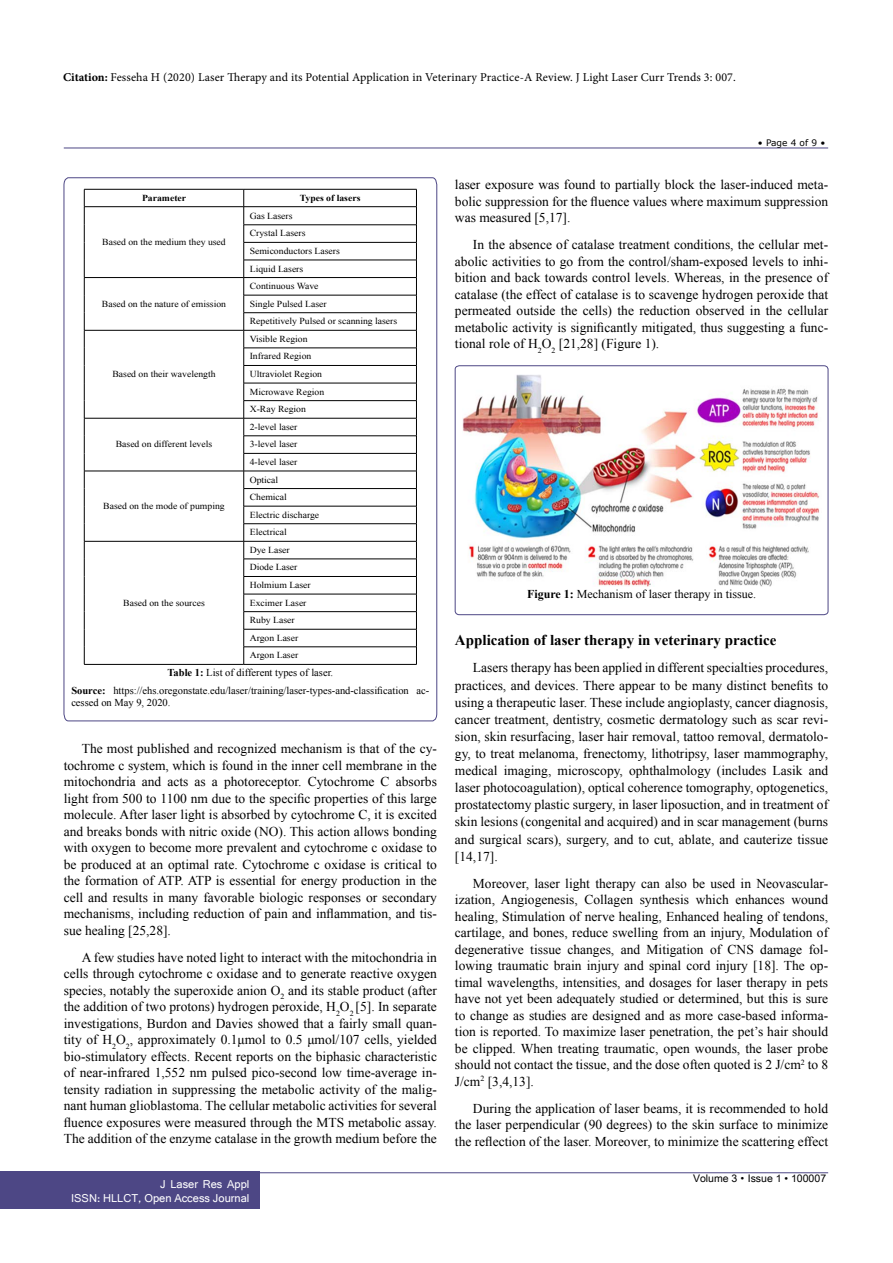
<style>
.page{position:relative;width:893px;height:1263px;background:#fff}
.page>*{position:absolute;margin:0;border:0;box-sizing:border-box;transform-origin:0 0}
.t1{font:700 15px "Times New Roman";color:#000}
.t2{font:13.5px/16.5px "Times New Roman";color:#000;text-align:justify}
.t3{font:12px "Minion Pro";letter-spacing:.01em;color:#000}
.t4{font:12px/14.2px "Shruti";color:#fff;text-align:right}
.t5{font:12px "Times New Roman";color:#000}
.t6{font:10.5px/18px "Times New Roman";color:#000;text-align:center}
.t7{font:10.5px "Arial Unicode MS";color:#000}
.t8{font:9.15px/17.5px "Times New Roman";color:#000;scale:1.06 1}
.t9{font:700 9.15px "Times New Roman";color:#000;scale:1.06 1}
.t10{font:9px "MS Reference Sans Serif";color:#000}
.s1{font-weight:700}
.s2{font-family:"Batang"}
</style>
<div class="page">
<hr style="left:64px;top:148px;width:764px;height:1px;background:#4d4785">
<hr style="left:64px;top:1172px;width:764px;height:1px;background:#4d4785">
<div style="left:0;top:1171px;width:259px;height:38px;background:#4d4785"></div>
<svg style="left:64px;top:177px;width:373px;height:544px"></svg>
<hr style="left:84px;top:189px;width:160px;height:1px;background:#000">
<hr style="left:244px;top:189px;width:173px;height:1px;background:#000">
<hr style="left:84px;top:206px;width:160px;height:1px;background:#000">
<hr style="left:244px;top:206px;width:173px;height:1px;background:#000">
<hr style="left:244px;top:225px;width:173px;height:1px;background:#000">
<hr style="left:244px;top:242px;width:173px;height:1px;background:#000">
<hr style="left:244px;top:260px;width:173px;height:1px;background:#000">
<hr style="left:84px;top:277px;width:160px;height:1px;background:#000">
<hr style="left:244px;top:277px;width:173px;height:1px;background:#000">
<hr style="left:244px;top:295px;width:173px;height:1px;background:#000">
<hr style="left:244px;top:312px;width:173px;height:1px;background:#000">
<hr style="left:84px;top:330px;width:160px;height:1px;background:#000">
<hr style="left:244px;top:330px;width:173px;height:1px;background:#000">
<hr style="left:244px;top:348px;width:173px;height:1px;background:#000">
<hr style="left:244px;top:365px;width:173px;height:1px;background:#000">
<hr style="left:244px;top:383px;width:173px;height:1px;background:#000">
<hr style="left:244px;top:400px;width:173px;height:1px;background:#000">
<hr style="left:84px;top:418px;width:160px;height:1px;background:#000">
<hr style="left:244px;top:418px;width:173px;height:1px;background:#000">
<hr style="left:244px;top:436px;width:173px;height:1px;background:#000">
<hr style="left:244px;top:453px;width:173px;height:1px;background:#000">
<hr style="left:84px;top:471px;width:160px;height:1px;background:#000">
<hr style="left:244px;top:471px;width:173px;height:1px;background:#000">
<hr style="left:244px;top:488px;width:173px;height:1px;background:#000">
<hr style="left:244px;top:506px;width:173px;height:1px;background:#000">
<hr style="left:244px;top:523px;width:173px;height:1px;background:#000">
<hr style="left:84px;top:541px;width:160px;height:1px;background:#000">
<hr style="left:244px;top:541px;width:173px;height:1px;background:#000">
<hr style="left:244px;top:559px;width:173px;height:1px;background:#000">
<hr style="left:244px;top:576px;width:173px;height:1px;background:#000">
<hr style="left:244px;top:594px;width:173px;height:1px;background:#000">
<hr style="left:244px;top:611px;width:173px;height:1px;background:#000">
<hr style="left:244px;top:629px;width:173px;height:1px;background:#000">
<svg style="left:84px;top:189px;width:1px;height:475px"></svg>
<hr style="left:244px;top:646px;width:173px;height:1px;background:#000">
<svg style="left:243px;top:189px;width:1px;height:475px"></svg>
<svg style="left:416px;top:189px;width:1px;height:475px"></svg>
<hr style="left:84px;top:664px;width:160px;height:1px;background:#000">
<hr style="left:244px;top:664px;width:173px;height:1px;background:#000">
<svg style="left:455px;top:365px;width:373px;height:250px"></svg>
<img style="left:462px;top:374px;width:360px;height:212px">
<p class="t3" style="left:63px;top:69px;width:674px"><span class="s1">Citation:</span> Fesseha H (2020) Laser Therapy and its Potential Application in Veterinary Practice-A Review. J Light Laser Curr Trends 3: 007.</p>
<p class="t10" style="left:758px;top:137px;width:69px">• Page 4 of 9 •</p>
<p class="t9" style="left:142px;top:191px;width:43px">Parameter</p>
<p class="t9" style="left:300px;top:191px;width:59px">Types of lasers</p>
<p class="t8" style="left:102px;top:233px;width:118px">Based on the medium they used</p>
<p class="t8" style="left:250px;top:206px;width:87px">Gas Lasers<br>Crystal Lasers<br>Semiconductors Lasers<br>Liquid Lasers</p>
<p class="t8" style="left:102px;top:295px;width:119px">Based on the nature of emission</p>
<p class="t8" style="left:112px;top:365px;width:99px">Based on their wavelength</p>
<p class="t8" style="left:116px;top:435px;width:92px">Based on different levels</p>
<p class="t8" style="left:103px;top:497px;width:116px">Based on the mode of pumping</p>
<p class="t8" style="left:250px;top:277px;width:141px">Continuous Wave<br>Single Pulsed Laser<br>Repetitively Pulsed or scanning lasers</p>
<p class="t8" style="left:250px;top:330px;width:72px">Visible Region<br>Infrared Region<br>Ultraviolet Region<br>Microwave Region<br>X-Ray Region</p>
<p class="t8" style="left:250px;top:418px;width:46px;text-align:justify">2-level laser 3-level laser 4-level laser</p>
<p class="t8" style="left:250px;top:471px;width:67px">Optical<br>Chemical<br>Electric discharge<br>Electrical</p>
<p class="t8" style="left:250px;top:541px;width:59px">Dye Laser<br>Diode Laser<br>Holmium Laser<br>Excimer Laser<br>Ruby Laser<br>Argon Laser<br>Argon Laser</p>
<p class="t6" style="left:71px;top:663px;width:360px"><span class="s1">Table 1:</span> List of different types of laser.<br><span class="s1">Source:</span> https://ehs.oregonstate.edu/laser/training/laser-types-and-classification ac-</p>
<p class="t6" style="left:71px;top:693px;width:101px">cessed on May 9, 2020.</p>
<p class="t8" style="left:123px;top:594px;width:78px">Based on the sources</p>
<p class="t2" style="left:64px;top:740px;width:375px;text-indent:18px">The most published and recognized mechanism is that of the cy&shy;tochrome c system, which is found in the inner cell membrane in the mitochondria and acts as a photoreceptor. Cytochrome C absorbs light from 500 to 1100 nm due to the specific properties of this large molecule. After laser light is absorbed by cytochrome C, it is excited and breaks bonds with nitric oxide (NO). This action allows bonding with oxygen to become more prevalent and cytochrome c oxidase to be produced at an optimal rate. Cytochrome c oxidase is critical to the formation of ATP. ATP is essential for energy production in the cell and results in many favorable biologic responses or secondary mechanisms, including reduction of pain and inflammation, and tis&shy;sue healing [25,28].</p>
<p class="t2" style="left:64px;top:949px;width:375px;text-indent:18px">A few studies have noted light to interact with the mitochondria in cells through cytochrome c oxidase and to generate reactive oxygen species, notably the superoxide anion O<sub>2</sub> and its stable product (after the addition of two protons) hydrogen peroxide, H<sub>2</sub>O<sub>2</sub> [5]. In separate investigations, Burdon and Davies showed that a fairly small quan&shy;tity of H<sub>2</sub>O<sub>2</sub>, approximately 0.1μmol to 0.5 μmol/107 cells, yielded bio-stimulatory effects. Recent reports on the biphasic characteristic of near-infrared 1,552 nm pulsed pico-second low time-average in&shy;tensity radiation in suppressing the metabolic activity of the malig&shy;nant human glioblastoma. The cellular metabolic activities for several fluence exposures were measured through the MTS metabolic assay.<br>The addition of the enzyme catalase in the growth medium before the</p>
<p class="t4" style="left:71px;top:1176px;width:180px">J Laser Res Appl<br>ISSN: HLLCT, Open Access Journal</p>
<p class="t2" style="left:455px;top:176px;width:375px">laser exposure was found to partially block the laser-induced meta&shy;bolic suppression for the fluence values where maximum suppression was measured [5,17].</p>
<p class="t2" style="left:455px;top:236px;width:375px;text-indent:18px">In the absence of catalase treatment conditions, the cellular met&shy;abolic activities to go from the control/sham-exposed levels to inhi&shy;bition and back towards control levels. Whereas, in the presence of catalase (the effect of catalase is to scavenge hydrogen peroxide that permeated outside the cells) the reduction observed in the cellular metabolic activity is significantly mitigated, thus suggesting a func&shy;tional role of H<sub>2</sub>O<sub>2</sub> [21,28] (Figure 1).</p>
<p class="t5" style="left:527px;top:586px;width:231px"><span class="s1">Figure 1:</span> Mechanism of laser therapy in tissue.</p>
<p class="t1" style="left:455px;top:630px;width:323px">Application of laser therapy in veterinary practice</p>
<p class="t2" style="left:455px;top:659px;width:375px;line-height:17.1px;text-indent:18px">Lasers therapy has been applied in different specialties procedures, practices, and devices. There appear to be many distinct benefits to using a therapeutic laser. These include angioplasty, cancer diagnosis, cancer treatment, dentistry, cosmetic dermatology such as scar revi&shy;sion, skin resurfacing, laser hair removal, tattoo removal, dermatolo&shy;gy, to treat melanoma, frenectomy, lithotripsy, laser mammography, medical imaging, microscopy, ophthalmology (includes Lasik and laser photocoagulation), optical coherence tomography, optogenetics, prostatectomy plastic surgery, in laser liposuction, and in treatment of skin lesions (congenital and acquired) and in scar management (burns and surgical scars), surgery, and to cut, ablate, and cauterize tissue [14,17].</p>
<p class="t2" style="left:455px;top:875px;width:375px;text-indent:18px">Moreover, laser light therapy can also be used in Neovascular&shy;ization, Angiogenesis, Collagen synthesis which enhances wound healing, Stimulation of nerve healing, Enhanced healing of tendons, cartilage, and bones, reduce swelling from an injury, Modulation of degenerative tissue changes, and Mitigation of CNS damage fol&shy;lowing traumatic brain injury and spinal cord injury [18]. The op&shy;timal wavelengths, intensities, and dosages for laser therapy in pets have not yet been adequately studied or determined, but this is sure to change as studies are designed and as more case-based informa&shy;tion is reported. To maximize laser penetration, the pet’s hair should be clipped. When treating traumatic, open wounds, the laser probe should not contact the tissue, and the dose often quoted is 2 J/cm<sup>2</sup> to 8<br>J/cm<sup>2</sup> [3,4,13].</p>
<p class="t2" style="left:455px;top:1099px;width:375px;text-indent:18px">During the application of laser beams, it is recommended to hold the laser perpendicular (90 degrees) to the skin surface to minimize the reflection of the laser. Moreover, to minimize the scattering effect</p>
<p class="t7" style="left:693px;top:1170px;width:135px">Volume 3 <span class="s2">•</span> Issue 1 • 100007</p>
</div>
